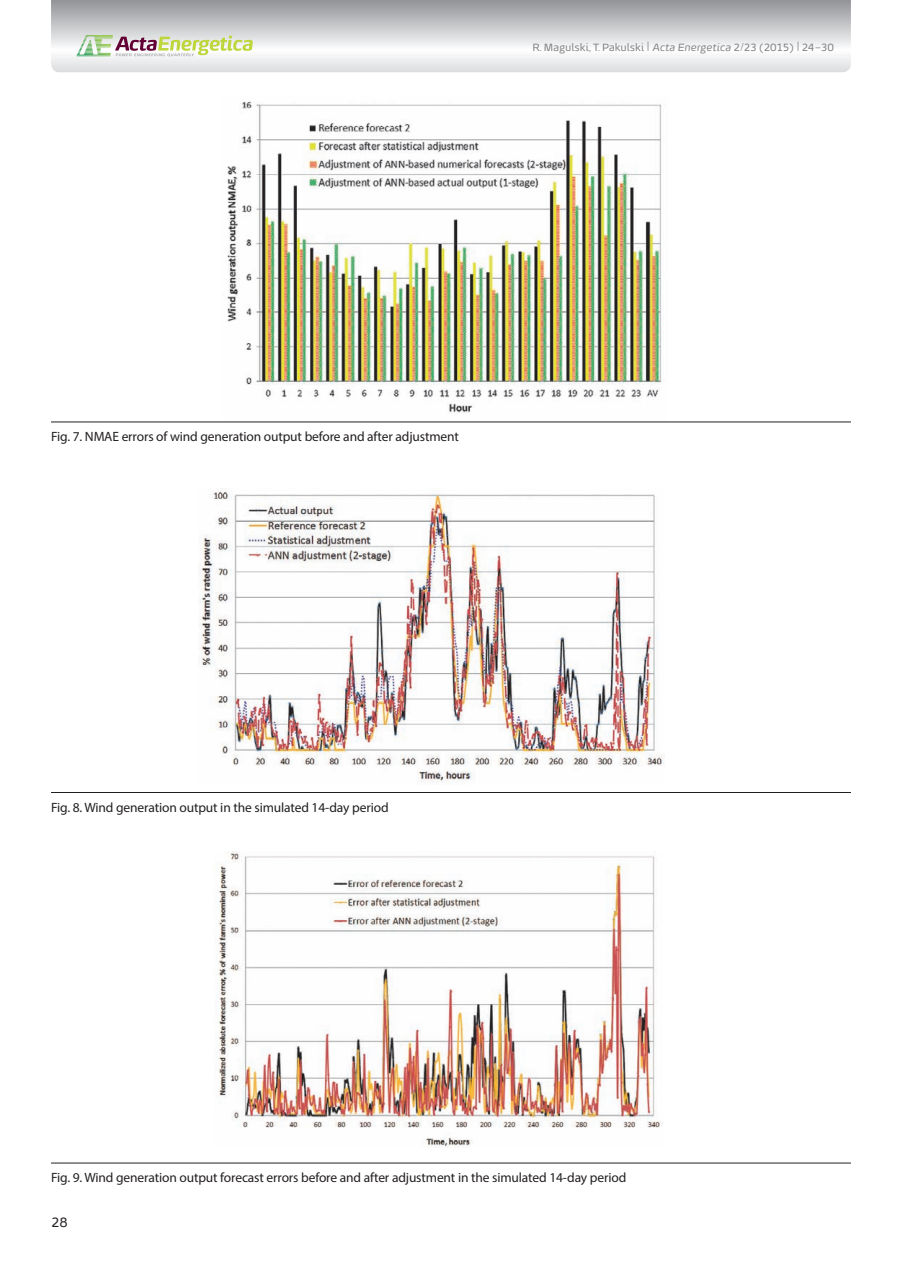
<style>
.page{position:relative;width:902px;height:1263px;background:#fff}
.page>*{position:absolute;margin:0;border:0;box-sizing:border-box;transform-origin:0 0}
.t1{font:13.5px "Myriad Pro";letter-spacing:-.01em;color:#231f20}
.t2{font:13.5px "Energa";color:#231f20}
.t3{font:10.5px "Energa";letter-spacing:-.01em;color:#808285}
.s1{font-size:13.5px}
.s2{font-style:italic}
</style>
<div class="page">
<svg style="left:51px;top:0;width:799px;height:72px"></svg>
<svg style="left:76px;top:35px;width:177px;height:21px"></svg>
<hr style="left:51px;top:422px;width:799px;height:1px;background:#231f20">
<hr style="left:51px;top:792px;width:799px;height:1px;background:#231f20">
<hr style="left:51px;top:1163px;width:799px;height:1px;background:#231f20">
<img style="left:227px;top:101px;width:435px;height:312px">
<img style="left:198px;top:489px;width:466px;height:295px">
<img style="left:218px;top:851px;width:443px;height:297px">
<p class="t3" style="left:532px;top:41px;width:303px">R. Magulski, T. Pakulski <span class="s1">|</span> <span class="s2">Acta Energetica</span> 2/23 (2015) <span class="s1">|</span> 24–30</p>
<p class="t1" style="left:51px;top:428px;width:409px">Fig. 7. NMAE errors of wind generation output before and after adjustment</p>
<p class="t1" style="left:51px;top:799px;width:339px">Fig. 8. Wind generation output in the simulated 14-day period</p>
<p class="t1" style="left:51px;top:1169px;width:576px">Fig. 9. Wind generation output forecast errors before and after adjustment in the simulated 14-day period</p>
<p class="t2" style="left:51px;top:1213px;width:18px">28</p>
</div>
